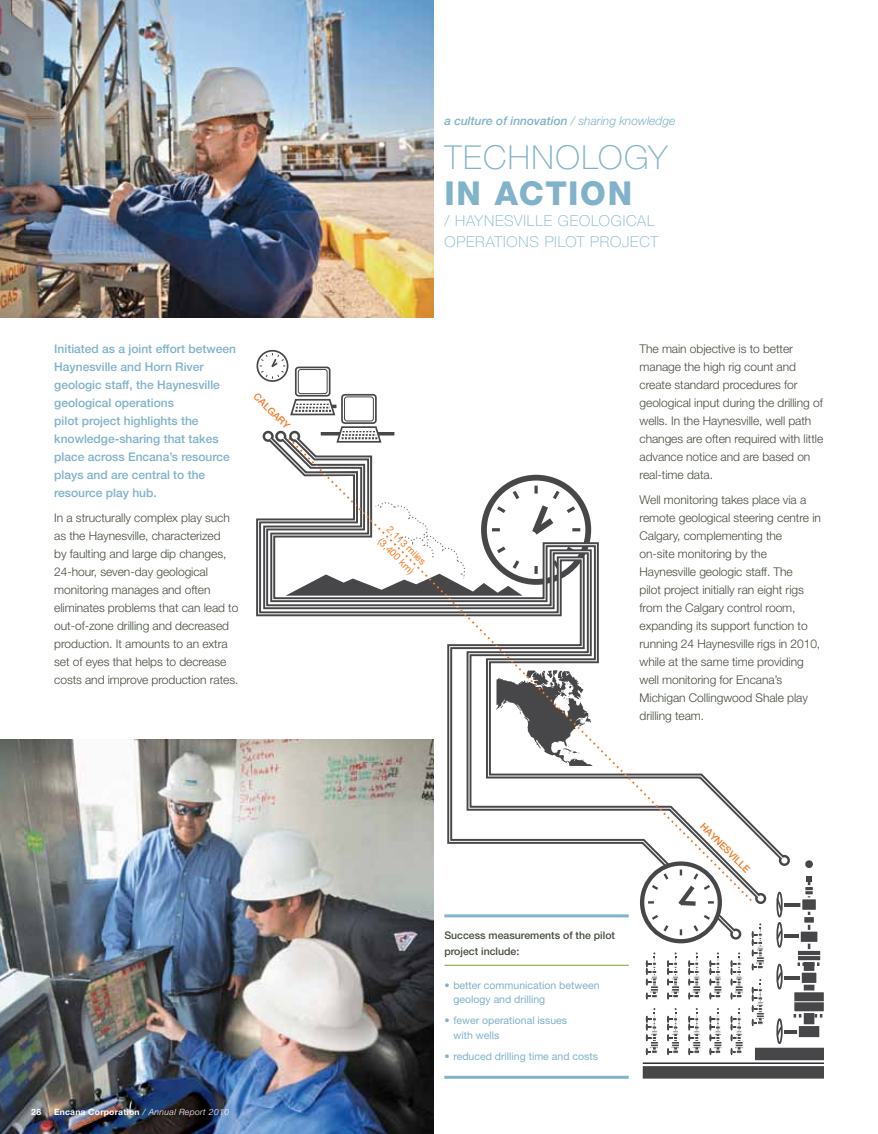
<style>
.page{position:relative;width:878px;height:1134px;background:#fff}
.page>*{position:absolute;margin:0;border:0;box-sizing:border-box;transform-origin:0 0}
.t1{font:100 33px "Helvetica Neue LT Std";letter-spacing:.045em;color:#80b2ca}
.t2{font:800 33px "Helvetica Neue LT Std";color:#80b2ca}
.t3{font:100 15px/21px "Helvetica Neue LT Std";letter-spacing:.055em;color:#80b2ca}
.t4{font:300 12px/18px "Helvetica Neue LT Std";letter-spacing:-.005em;color:#444d3e}
.t5{font:500 12px/18px "Helvetica Neue LT Std";color:#80b2ca}
.t6{font:italic 500 12px "Helvetica Neue LT Std";color:#80b2ca}
.t7{font:10.5px/14.2px "Helvetica Neue LT Std";color:#80b2ca}
.t8{font:500 10.5px/15.8px "Helvetica Neue LT Std";color:#444d3e}
.t9{font:9.75px/14.7px "Helvetica Neue LT Std";color:#f47921}
.t10{font:500 9.75px "Helvetica Neue LT Std";color:#f47921}
.t11{font:700 8.7px "Helvetica Neue LT Std";color:#fff}
.s1{font-weight:300;font-style:italic}
.s2{font-weight:300}
</style>
<div class="page">
<img style="left:0;top:739px;width:433px;height:395px">
<img style="left:0;top:0;width:433px;height:318px">
<hr style="left:444px;top:965px;width:184px;height:1px;background:#78a22f">
<hr style="left:444px;top:1076px;width:184px;height:3px;background:#80b2ca">
<div style="left:642px;top:1066px;width:182px;height:13px;background:#474749"></div>
<hr style="left:642px;top:1063px;width:182px;height:1px;background:#000">
<div style="left:803px;top:954px;width:11px;height:84px;background:#474749"></div>
<hr style="left:807px;top:878px;width:3px;height:160px;background:#474749">
<div style="left:805px;top:860px;width:7px;height:8px;background:#474749;border-radius:50%"></div>
<svg style="left:806px;top:876px;width:5px;height:6px"></svg>
<svg style="left:805px;top:885px;width:8px;height:11px"></svg>
<div style="left:796px;top:949px;width:26px;height:13px;background:#474749;border:2px solid #fff"></div>
<svg style="left:797px;top:955px;width:23px;height:1px"></svg>
<svg style="left:797px;top:962px;width:23px;height:4px"></svg>
<svg style="left:793px;top:991px;width:31px;height:27px"></svg>
<div style="left:802px;top:915px;width:13px;height:10px;background:#474749;border:2px solid #fff"></div>
<hr style="left:784px;top:903px;width:22px;height:4px;background:#474749">
<hr style="left:784px;top:934px;width:22px;height:4px;background:#474749">
<hr style="left:784px;top:976px;width:22px;height:4px;background:#474749">
<hr style="left:784px;top:1030px;width:22px;height:4px;background:#474749">
<div style="left:800px;top:897px;width:17px;height:15px;background:#474749;border:2px solid #fff"></div>
<div style="left:776px;top:922px;width:6px;height:26px;border:2px solid #474749;border-radius:50%"></div>
<div style="left:776px;top:1018px;width:6px;height:26px;border:2px solid #474749;border-radius:50%"></div>
<svg style="left:776px;top:1025px;width:7px;height:12px"></svg>
<div style="left:776px;top:964px;width:6px;height:26px;border:2px solid #474749;border-radius:50%"></div>
<svg style="left:776px;top:970px;width:7px;height:13px"></svg>
<div style="left:800px;top:971px;width:18px;height:14px;background:#474749;border:2px solid #fff"></div>
<div style="left:799px;top:930px;width:20px;height:14px;background:#474749;border:2px solid #fff"></div>
<div style="left:797px;top:1024px;width:24px;height:15px;background:#474749;border:2px solid #fff"></div>
<svg style="left:645px;top:1008px;width:13px;height:47px"></svg>
<svg style="left:667px;top:1008px;width:12px;height:47px"></svg>
<svg style="left:688px;top:1008px;width:12px;height:47px"></svg>
<svg style="left:709px;top:1008px;width:12px;height:47px"></svg>
<svg style="left:730px;top:1008px;width:13px;height:47px"></svg>
<svg style="left:751px;top:979px;width:13px;height:47px"></svg>
<svg style="left:645px;top:952px;width:13px;height:47px"></svg>
<svg style="left:667px;top:952px;width:12px;height:47px"></svg>
<svg style="left:688px;top:952px;width:12px;height:47px"></svg>
<svg style="left:709px;top:952px;width:12px;height:47px"></svg>
<svg style="left:730px;top:952px;width:13px;height:47px"></svg>
<svg style="left:751px;top:941px;width:13px;height:29px"></svg>
<div style="left:341px;top:394px;width:36px;height:30px;border:2px solid #474749;border-radius:3px"></div>
<div style="left:344px;top:397px;width:30px;height:24px;border:1px solid #474749;border-radius:2px"></div>
<svg style="left:340px;top:426px;width:38px;height:5px"></svg>
<div style="left:295px;top:367px;width:35px;height:30px;border:2px solid #474749;border-radius:3px"></div>
<div style="left:298px;top:369px;width:29px;height:25px;border:1px solid #474749;border-radius:2px"></div>
<svg style="left:290px;top:398px;width:46px;height:18px"></svg>
<div style="left:256px;top:350px;width:32px;height:32px;border:2px solid #474749;border-radius:50%"></div>
<svg style="left:260px;top:353px;width:25px;height:26px"></svg>
<svg style="left:254px;top:431px;width:536px;height:510px"></svg>
<div style="left:756px;top:894px;width:9px;height:9px;background:#fff;border-radius:50%"></div>
<div style="left:755px;top:893px;width:11px;height:11px;border:2px solid #474749;border-radius:50%"></div>
<svg style="left:780px;top:856px;width:8px;height:9px"></svg>
<div style="left:778px;top:855px;width:12px;height:11px;border:2px solid #474749;border-radius:50%"></div>
<div style="left:730px;top:929px;width:11px;height:11px;border:2px solid #474749;border-radius:50%"></div>
<div style="left:289px;top:431px;width:11px;height:11px;border:2px solid #474749;border-radius:50%"></div>
<div style="left:755px;top:1048px;width:69px;height:12px;background:#474749"></div>
<svg style="left:760px;top:437px;width:24px;height:423px"></svg>
<svg style="left:264px;top:432px;width:8px;height:9px"></svg>
<div style="left:262px;top:431px;width:12px;height:11px;border:2px solid #474749;border-radius:50%"></div>
<div style="left:276px;top:432px;width:9px;height:9px;background:#fff;border-radius:50%"></div>
<div style="left:275px;top:431px;width:11px;height:11px;border:2px solid #474749;border-radius:50%"></div>
<svg style="left:258px;top:436px;width:502px;height:499px"></svg>
<svg style="left:642px;top:864px;width:77px;height:77px"></svg>
<div style="left:640px;top:861px;width:82px;height:82px;border:4px solid #474749;border-radius:50%"></div>
<hr style="left:679px;top:870px;width:3px;height:65px;background:#474749">
<hr style="left:648px;top:901px;width:65px;height:3px;background:#474749">
<svg style="left:649px;top:871px;width:63px;height:63px"></svg>
<p class="t5" style="left:54px;top:340px;width:183px">Initiated as a joint effort between<br>Haynesville and Horn River geologic staff, the Haynesville geological operations<br>pilot project highlights the knowledge-sharing that takes place across Encana’s resource plays and are central to the resource play hub.</p>
<p class="t4" style="left:54px;top:508px;width:186px">In a structurally complex play such as the Haynesville, characterized<br>by faulting and large dip changes, 24-hour, seven-day geological monitoring manages and often eliminates problems that can lead to out-of-zone drilling and decreased production. It amounts to an extra set of eyes that helps to decrease costs and improve production rates.</p>
<p class="t10" style="left:259px;top:390px;width:48px;rotate:45deg">CALGARY</p>
<p class="t11" style="left:31px;top:1107px;width:11px">28</p>
<p class="t11" style="left:54px;top:1106px;width:177px">Encana Corporation <span class="s1">/ Annual Report 2010</span></p>
<p class="t6" style="left:444px;top:113px;width:232px">a culture of innovation <span class="s2">/ sharing knowledge</span></p>
<h1 class="t1" style="left:444px;top:139px;width:225px">TECHNOLOGY</h1>
<h1 class="t2" style="left:444px;top:174px;width:189px">IN ACtion</h1>
<p class="t3" style="left:444px;top:211px;width:215px">/ HAYNESVILLE GEOLOGICAL<br>OPERATIONS PILOT PROJECT</p>
<p class="t9" style="left:394px;top:522px;width:52px;rotate:45deg">2,113 miles (3,400 km)</p>
<p class="t4" style="left:639px;top:340px;width:185px">The main objective is to better manage the high rig count and create standard procedures for geological input during the drilling of wells. In the Haynesville, well path changes are often required with little advance notice and are based on real-time data.</p>
<p class="t4" style="left:639px;top:490px;width:183px">Well monitoring takes place via a remote geological steering centre in<br>Calgary, complementing the<br>on-site monitoring by the<br>Haynesville geologic staff. The<br>pilot project initially ran eight rigs from the Calgary control room, expanding its support function to running 24 Haynesville rigs in 2010, while at the same time providing well monitoring for Encana’s<br>Michigan Collingwood Shale play drilling team.</p>
<p class="t8" style="left:444px;top:927px;width:172px">Success measurements of the pilot project include:</p>
<p class="t7" style="left:453px;top:978px;width:148px;text-indent:-9px">• better communication between geology and drilling</p>
<p class="t7" style="left:453px;top:1013px;width:115px;text-indent:-9px">• fewer operational issues with wells</p>
<p class="t7" style="left:444px;top:1049px;width:155px">• reduced drilling time and costs</p>
<p class="t10" style="left:706px;top:820px;width:67px;rotate:45deg">HAYNESVILLE</p>
</div>
